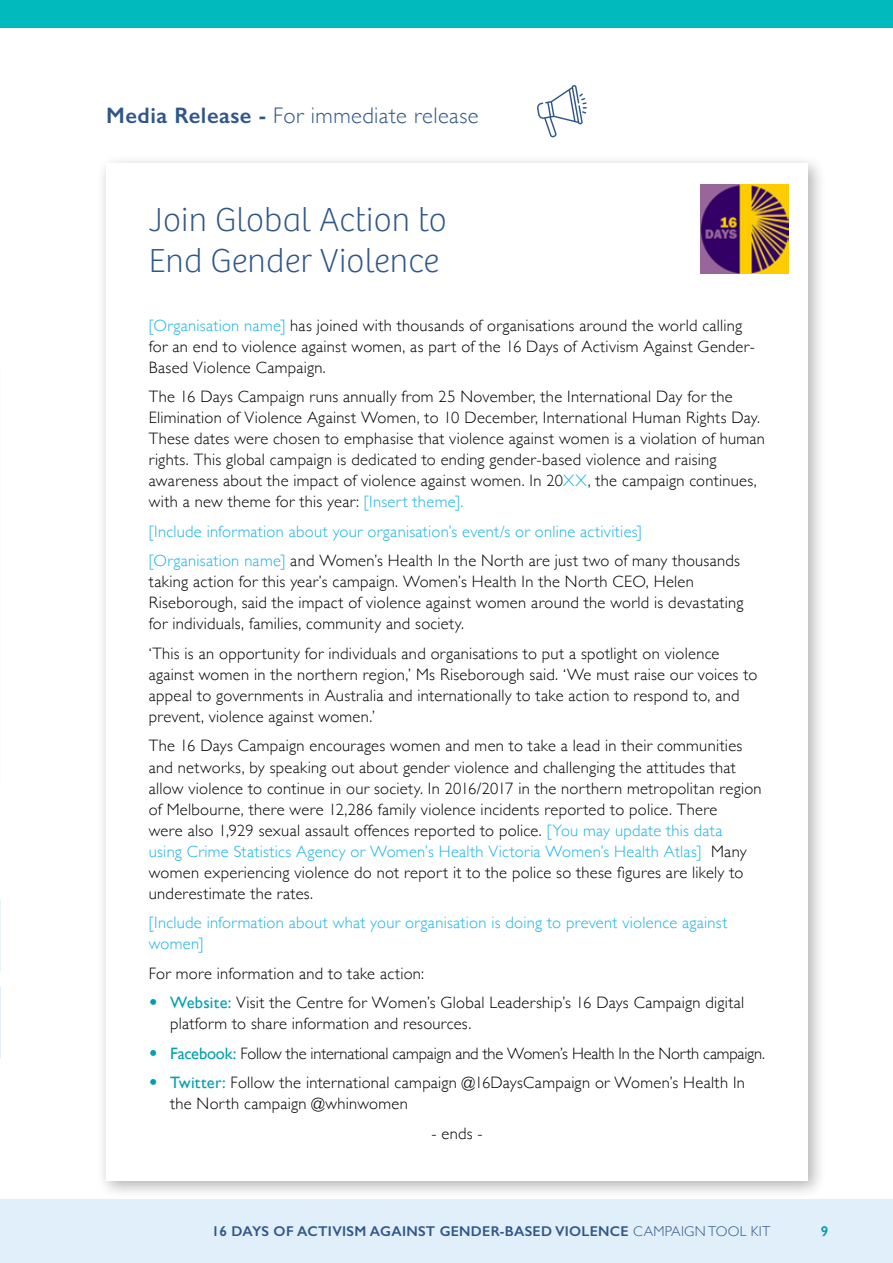
<style>
.page{position:relative;width:893px;height:1263px;background:#fff}
.page>*{position:absolute;margin:0;border:0;box-sizing:border-box;transform-origin:0 0}
.t1{font:100 34.5px/40.5px "Bree";letter-spacing:.005em;color:#30578a}
.t2{font:300 22.5px "Gill Sans";letter-spacing:.02em;color:#30578a}
.t3{font:300 16.5px/21px "Gill Sans";letter-spacing:.015em;color:#000}
.t4{font:300 16.5px/29.5px "Gill Sans";letter-spacing:.015em;color:#1cb3e8}
.t5{font:300 16.5px "Gill Sans";letter-spacing:-.01em;color:#000}
.t6{font:600 14.25px "Gill Sans";letter-spacing:.02em;color:#30578a}
.t7{font:600 14.25px "Gill Sans";color:#00a0af}
.s1{font-weight:600}
.s2{color:#1cb3e8}
.s3{color:#000}
.s4{font-weight:700;font-size:18px;color:#00a0af}
.s5{font-weight:400;color:#00a0af}
.s6{font-weight:300}
</style>
<div class="page">
<div style="left:1px;top:1199px;width:892px;height:64px;background:#e0effa"></div>
<hr style="left:0;top:1199px;width:1px;height:64px;background:#e0effa">
<div style="left:0;top:0;width:893px;height:28px;background:#00babd"></div>
<hr style="left:0;top:899px;width:1px;height:72px;background:#e6f3f4">
<hr style="left:0;top:986px;width:1px;height:72px;background:#e0effa">
<div style="left:96px;top:154px;width:730px;height:1045px;background:#000;opacity:.3"></div>
<div style="left:106px;top:164px;width:702px;height:1017px;background:#fff"></div>
<img style="left:700px;top:185px;width:89px;height:88px">
<svg style="left:537px;top:85px;width:50px;height:53px"></svg>
<h2 class="t2" style="left:106px;top:98px;width:374px"><span class="s1">Media Release -</span> For immediate release</h2>
<h1 class="t1" style="left:149px;top:200px;width:299px">Join Global Action to<br>End Gender Violence</h1>
<p class="t3" style="left:149px;top:314px;width:608px"><span class="s2">[Organisation name]</span> has joined with thousands of organisations around the world calling for an end to violence against women, as part of the 16 Days of Activism Against Gender-<br>Based Violence Campaign.</p>
<p class="t3" style="left:149px;top:386px;width:618px">The 16 Days Campaign runs annually from 25 November, the International Day for the Elimination of Violence Against Women, to 10 December, International Human Rights Day.<br>These dates were chosen to emphasise that violence against women is a violation of human rights. This global campaign is dedicated to ending gender-based violence and raising awareness about the impact of violence against women. In 20<span class="s2">XX</span>, the campaign continues, with a new theme for this year: <span class="s2">[Insert theme].</span></p>
<p class="t4" style="left:149px;top:516px;width:593px">[Include information about your organisation’s event/s or online activities]<br>[Organisation name] <span class="s3">and Women’s Health In the North are just two of many thousands</span></p>
<p class="t3" style="left:149px;top:571px;width:596px">taking action for this year’s campaign. Women’s Health In the North CEO, Helen<br>Riseborough, said the impact of violence against women around the world is devastating for individuals, families, community and society.</p>
<p class="t3" style="left:149px;top:642px;width:610px">‘This is an opportunity for individuals and organisations to put a spotlight on violence against women in the northern region,’ Ms Riseborough said. ‘We must raise our voices to appeal to governments in Australia and internationally to take action to respond to, and prevent, violence against women.’</p>
<p class="t3" style="left:149px;top:735px;width:614px">The 16 Days Campaign encourages women and men to take a lead in their communities and networks, by speaking out about gender violence and challenging the attitudes that allow violence to continue in our society. In 2016/2017 in the northern metropolitan region of Melbourne, there were 12,286 family violence incidents reported to police. There<br>were also 1,929 sexual assault offences reported to police. <span class="s2">[You may update this data<br>using Crime Statistics Agency or Women’s Health Victoria Women’s Health Atlas]</span> Many women experiencing violence do not report it to the police so these figures are likely to underestimate the rates.</p>
<p class="t4" style="left:149px;top:911px;width:580px;line-height:21px">[Include information about what your organisation is doing to prevent violence against women]</p>
<p class="t3" style="left:149px;top:962px;width:277px">For more information and to take action:</p>
<p class="t3" style="left:170px;top:991px;width:576px;text-indent:-21px"><span class="s4">•</span> <span class="s5">Website:</span> Visit the Centre for Women’s Global Leadership’s 16 Days Campaign digital platform to share information and resources.</p>
<p class="t5" style="left:149px;top:1040px;width:618px"><span class="s4">•</span> <span class="s5">Facebook:</span> Follow the international campaign and the Women’s Health In the North campaign.</p>
<p class="t3" style="left:170px;top:1071px;width:576px;text-indent:-21px"><span class="s4">•</span> <span class="s5">Twitter:</span> Follow the international campaign @16DaysCampaign or Women’s Health In the North campaign @whinwomen</p>
<p class="t3" style="left:431px;top:1122px;width:53px">- ends -</p>
<p class="t6" style="left:212px;top:1223px;width:560px">16 DAYS OF ACTIVISM AGAINST GENDER-BASED VIOLENCE <span class="s6">CAMPAIGN TOOL KIT</span></p>
<p class="t7" style="left:821px;top:1223px;width:9px">9</p>
</div>
